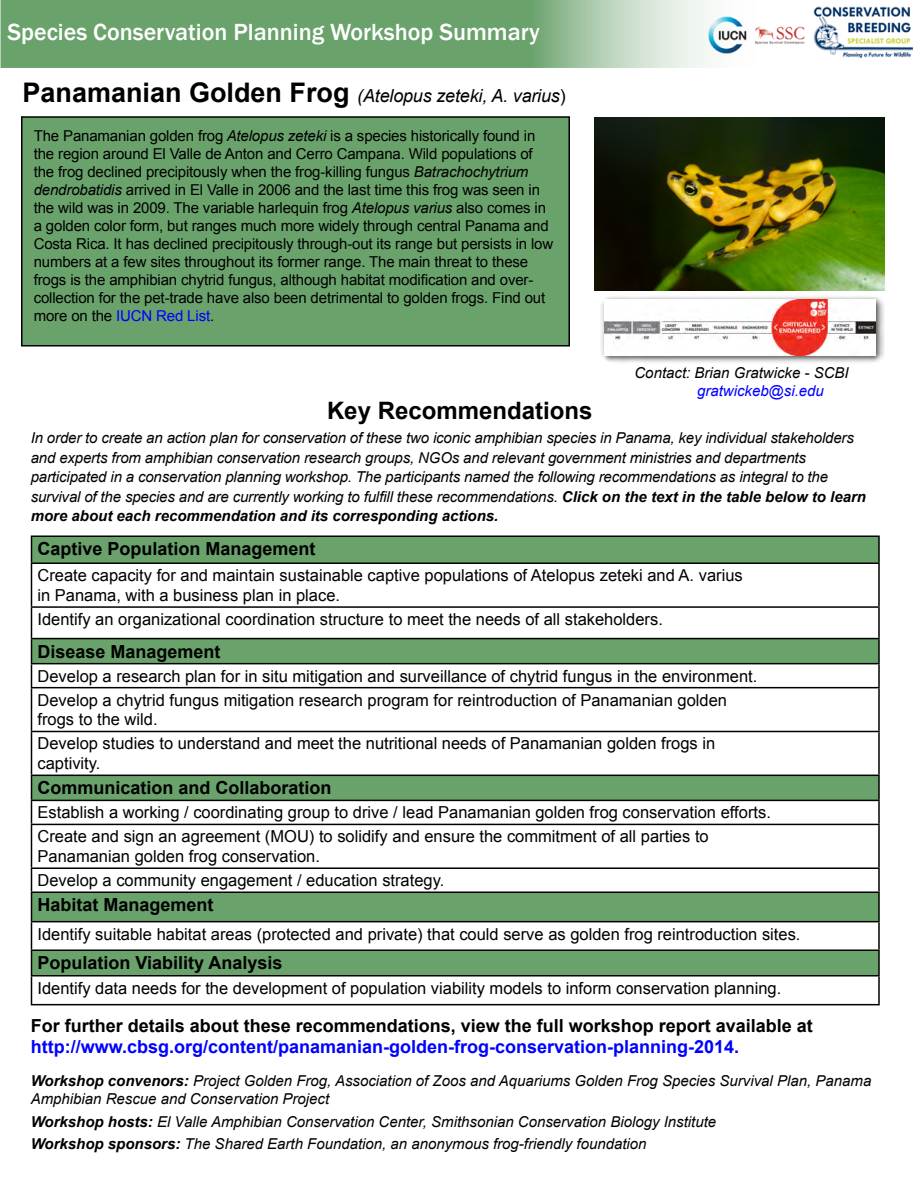
<style>
.page{position:relative;width:918px;height:1188px;background:#fff}
.page>*{position:absolute;margin:0;border:0;box-sizing:border-box;transform-origin:0 0}
.t1{font:500 24px "Franklin Gothic";color:#fff}
.t2{font:700 24px "Arial";color:#000}
.t3{font:700 18px "Arial";color:#000}
.t4{font:700 18px "Arial";color:#00f}
.t5{font:italic 18px "Arial";letter-spacing:-.01em;color:#000}
.t6{font:16.5px/24px "Arial";color:#000}
.t7{font:italic 15px/19.5px "Arial";letter-spacing:-.01em;color:#000}
.t8{font:15px/18px "Arial";letter-spacing:-.01em;color:#000}
.t9{font:italic 15px "Arial";color:#00f}
.s1{font-weight:700;font-style:normal;font-size:27px}
.s2{font-style:normal}
.s3{font-style:italic}
.s4{color:#00f}
.s5{font-weight:700}
</style>
<div class="page">
<img style="left:594px;top:118px;width:291px;height:173px">
<div style="left:22px;top:117px;width:547px;height:229px;background:#6aa26c"></div>
<div style="left:21px;top:116px;width:549px;height:230px;border:2px solid #000"></div>
<div style="left:601px;top:295px;width:284px;height:69px;background:#000;opacity:.75"></div>
<img style="left:605px;top:300px;width:271px;height:56px">
<svg style="left:32px;top:537px;width:846px;height:438px"></svg>
<hr style="left:31px;top:536px;width:849px;height:1px;background:#000">
<svg style="left:31px;top:537px;width:1px;height:25px"></svg>
<hr style="left:878px;top:537px;width:2px;height:25px;background:#000">
<hr style="left:31px;top:562px;width:849px;height:2px;background:#000">
<hr style="left:31px;top:564px;width:1px;height:42px;background:#000">
<hr style="left:878px;top:564px;width:2px;height:42px;background:#000">
<hr style="left:31px;top:606px;width:849px;height:2px;background:#000">
<hr style="left:31px;top:608px;width:1px;height:30px;background:#000">
<hr style="left:878px;top:608px;width:2px;height:30px;background:#000">
<hr style="left:31px;top:638px;width:849px;height:1px;background:#000">
<hr style="left:878px;top:639px;width:2px;height:24px;background:#000">
<hr style="left:31px;top:663px;width:849px;height:1px;background:#000">
<svg style="left:31px;top:639px;width:1px;height:48px"></svg>
<hr style="left:878px;top:664px;width:2px;height:23px;background:#000">
<hr style="left:31px;top:687px;width:849px;height:1px;background:#000">
<hr style="left:31px;top:688px;width:1px;height:43px;background:#000">
<hr style="left:878px;top:688px;width:2px;height:43px;background:#000">
<hr style="left:31px;top:731px;width:849px;height:1px;background:#000">
<hr style="left:31px;top:732px;width:1px;height:43px;background:#000">
<hr style="left:878px;top:732px;width:2px;height:43px;background:#000">
<hr style="left:31px;top:775px;width:849px;height:1px;background:#000">
<hr style="left:878px;top:776px;width:2px;height:24px;background:#000">
<hr style="left:31px;top:800px;width:849px;height:1px;background:#000">
<svg style="left:31px;top:776px;width:1px;height:48px"></svg>
<hr style="left:878px;top:801px;width:2px;height:23px;background:#000">
<hr style="left:31px;top:824px;width:849px;height:1px;background:#000">
<hr style="left:31px;top:825px;width:1px;height:42px;background:#000">
<hr style="left:878px;top:825px;width:2px;height:42px;background:#000">
<hr style="left:31px;top:867px;width:849px;height:2px;background:#000">
<hr style="left:878px;top:869px;width:2px;height:22px;background:#000">
<hr style="left:31px;top:891px;width:849px;height:2px;background:#000">
<hr style="left:878px;top:893px;width:2px;height:28px;background:#000">
<hr style="left:31px;top:921px;width:849px;height:1px;background:#000">
<hr style="left:878px;top:922px;width:2px;height:28px;background:#000">
<hr style="left:31px;top:950px;width:849px;height:1px;background:#000">
<hr style="left:878px;top:951px;width:2px;height:24px;background:#000">
<hr style="left:31px;top:975px;width:849px;height:1px;background:#000">
<svg style="left:31px;top:869px;width:1px;height:135px"></svg>
<hr style="left:878px;top:977px;width:2px;height:27px;background:#000">
<hr style="left:31px;top:1004px;width:849px;height:1px;background:#000">
<svg style="left:1px;top:0;width:912px;height:68px;fill:#6aa26c"></svg>
<h1 class="t1" style="left:8px;top:17px;width:534px">Species Conservation Planning Workshop Summary</h1>
<p class="t5" style="left:22px;top:84px;width:545px"><span class="s1">Panamanian Golden Frog</span> (Atelopus zeteki, A. varius<span class="s2">)</span></p>
<p class="t8" style="left:34px;top:127px;width:521px">The Panamanian golden frog <span class="s3">Atelopus zeteki</span> is a species historically found in the region around El Valle de Anton and Cerro Campana. Wild populations of the frog declined precipitously when the frog-killing fungus <span class="s3">Batrachochytrium dendrobatidis</span> arrived in El Valle in 2006 and the last time this frog was seen in the wild was in 2009. The variable harlequin frog <span class="s3">Atelopus varius</span> also comes in a golden color form, but ranges much more widely through central Panama and Costa Rica. It has declined precipitously through-out its range but persists in low numbers at a few sites throughout its former range. The main threat to these frogs is the amphibian chytrid fungus, although habitat modification and over&shy;collection for the pet-trade have also been detrimental to golden frogs. Find out more on the <span class="s4">IUCN Red List</span>.</p>
<h1 class="t2" style="left:327px;top:394px;width:267px">Key Recommendations</h1>
<p class="t7" style="left:634px;top:364px;width:216px">Contact: Brian Gratwicke - SCBI</p>
<p class="t9" style="left:697px;top:381px;width:128px">gratwickeb@si.edu</p>
<p class="t7" style="left:31px;top:429px;width:837px">In order to create an action plan for conservation of these two iconic amphibian species in Panama, key individual stakeholders and experts from amphibian conservation research groups, NGOs and relevant government ministries and departments participated in a conservation planning workshop. The participants named the following recommendations as integral to the survival of the species and are currently working to fulfill these recommendations. <span class="s5">Click on the text in the table below to learn more about each recommendation and its corresponding actions.</span></p>
<p class="t3" style="left:38px;top:537px;width:280px">Captive Population Management</p>
<p class="t6" style="left:38px;top:566px;width:707px;line-height:19.8px">Create capacity for and maintain sustainable captive populations of Atelopus zeteki and A. varius in Panama, with a business plan in place.</p>
<p class="t6" style="left:38px;top:607px;width:627px">Identify an organizational coordination structure to meet the needs of all stakeholders.</p>
<p class="t3" style="left:38px;top:639px;width:185px">Disease Management</p>
<p class="t6" style="left:38px;top:664px;width:721px">Develop a research plan for in situ mitigation and surveillance of chytrid fungus in the environment.<br>Develop a chytrid fungus mitigation research program for reintroduction of Panamanian golden</p>
<p class="t6" style="left:38px;top:708px;width:679px">frogs to the wild.<br>Develop studies to understand and meet the nutritional needs of Panamanian golden frogs in</p>
<p class="t6" style="left:38px;top:752px;width:64px">captivity.</p>
<p class="t3" style="left:38px;top:776px;width:296px">Communication and Collaboration</p>
<p class="t6" style="left:38px;top:801px;width:735px">Establish a working / coordinating group to drive / lead Panamanian golden frog conservation efforts.<br>Create and sign an agreement (MOU) to solidify and ensure the commitment of all parties to</p>
<p class="t6" style="left:38px;top:845px;width:408px">Panamanian golden frog conservation.<br>Develop a community engagement / education strategy.</p>
<p class="t3" style="left:38px;top:893px;width:178px">Habitat Management</p>
<p class="t6" style="left:38px;top:922px;width:765px">Identify suitable habitat areas (protected and private) that could serve as golden frog reintroduction sites.</p>
<p class="t3" style="left:38px;top:951px;width:247px">Population Viability Analysis</p>
<p class="t6" style="left:38px;top:976px;width:745px">Identify data needs for the development of population viability models to inform conservation planning.</p>
<p class="t3" style="left:31px;top:1013px;width:784px">For further details about these recommendations, view the full workshop report available at</p>
<p class="t4" style="left:31px;top:1035px;width:710px">http://www.cbsg.org/content/panamanian-golden-frog-conservation-planning-2014.</p>
<p class="t7" style="left:31px;top:1072px;width:842px;line-height:18px"><span class="s5">Workshop convenors:</span> Project Golden Frog, Association of Zoos and Aquariums Golden Frog Species Survival Plan, Panama<br>Amphibian Rescue and Conservation Project</p>
<p class="t7" style="left:31px;top:1110px;width:687px;line-height:22.5px"><span class="s5">Workshop hosts:</span> El Valle Amphibian Conservation Center, Smithsonian Conservation Biology Institute<br><span class="s5">Workshop sponsors:</span> The Shared Earth Foundation, an anonymous frog-friendly foundation</p>
</div>
